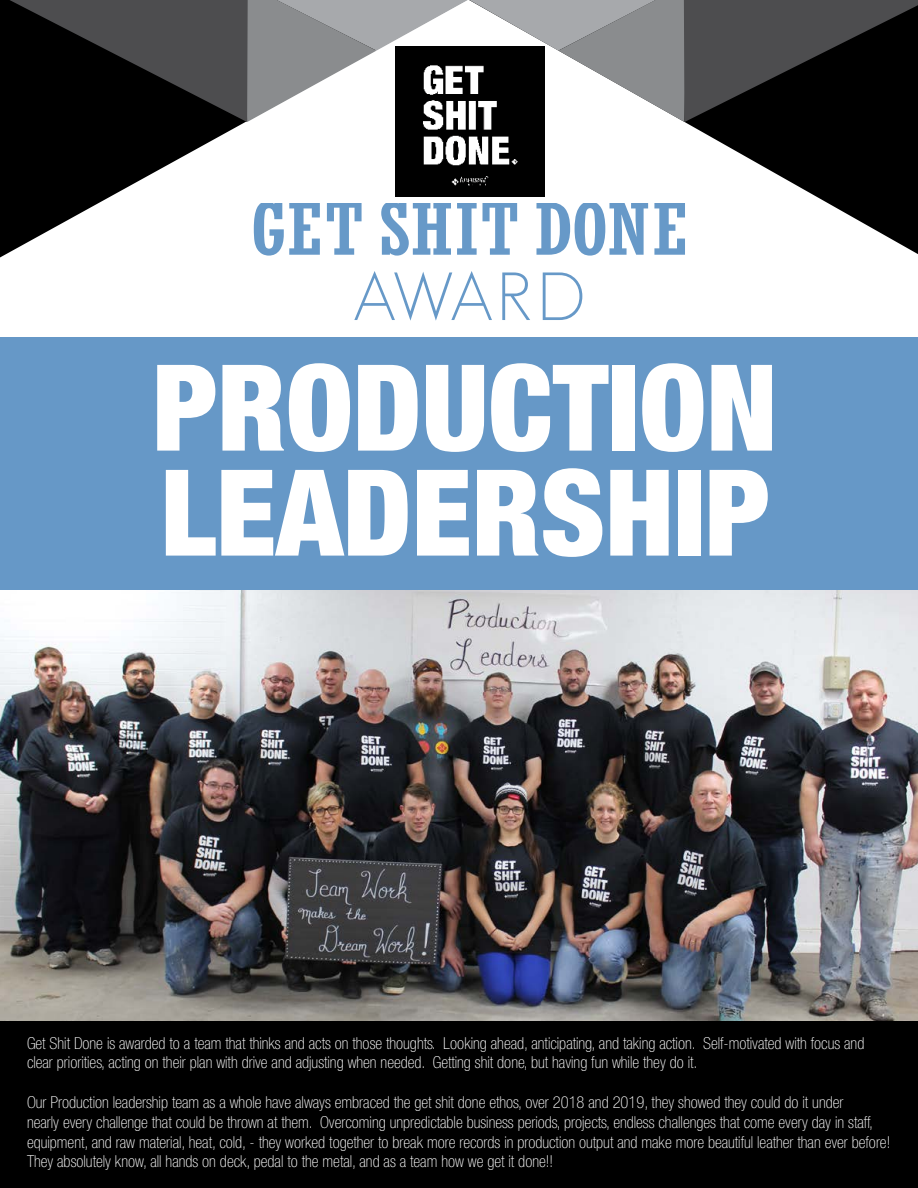
<style>
.page{position:relative;width:918px;height:1188px;background:#fff}
.page>*{position:absolute;margin:0;border:0;box-sizing:border-box;transform-origin:0 0}
.t1{font:900 condensed 120px/105px "Helvetica Neue";color:#fff}
.t2{font:condensed 71.55px "Rockwell";letter-spacing:.01em;color:#6799c8;scale:1.26 1}
.t3{font:300 66.6px "Geosans";letter-spacing:-.015em;color:#6799c8;scale:1.07 1}
.t4{font:100 condensed 16.5px/19.8px "Helvetica Neue LT Std";color:#fff}
</style>
<div class="page">
<img style="left:0;top:590px;width:918px;height:432px">
<div style="left:0;top:338px;width:918px;height:252px;background:#6698c7"></div>
<svg style="left:469px;top:122px;width:449px;height:132px"></svg>
<svg style="left:0;top:0;width:466px;height:257px"></svg>
<svg style="left:10px;top:0;width:908px;height:122px"></svg>
<div style="left:0;top:1022px;width:918px;height:166px;background:#000"></div>
<h2 class="t2" style="left:250px;top:188px;width:349px">GET SHIT DONE</h2>
<h3 class="t3" style="left:352px;top:260px;width:220px">AWARD</h3>
<h1 class="t1" style="left:153px;top:349px;width:626px">PRODUCTION<br>LEADERSHIP</h1>
<p class="t4" style="left:27px;top:1033px;width:839px">Get Shit Done is awarded to a team that thinks and acts on those thoughts. Looking ahead, anticipating, and taking action. Self-motivated with focus and clear priorities, acting on their plan with drive and adjusting when needed. Getting shit done, but having fun while they do it.</p>
<p class="t4" style="left:27px;top:1092px;width:865px">Our Production leadership team as a whole have always embraced the get shit done ethos, over 2018 and 2019, they showed they could do it under<br>nearly every challenge that could be thrown at them. Overcoming unpredictable business periods, projects, endless challenges that come every day in staff, equipment, and raw material, heat, cold, - they worked together to break more records in production output and make more beautiful leather than ever before!<br>They absolutely know, all hands on deck, pedal to the metal, and as a team how we get it done!!</p>
</div>
